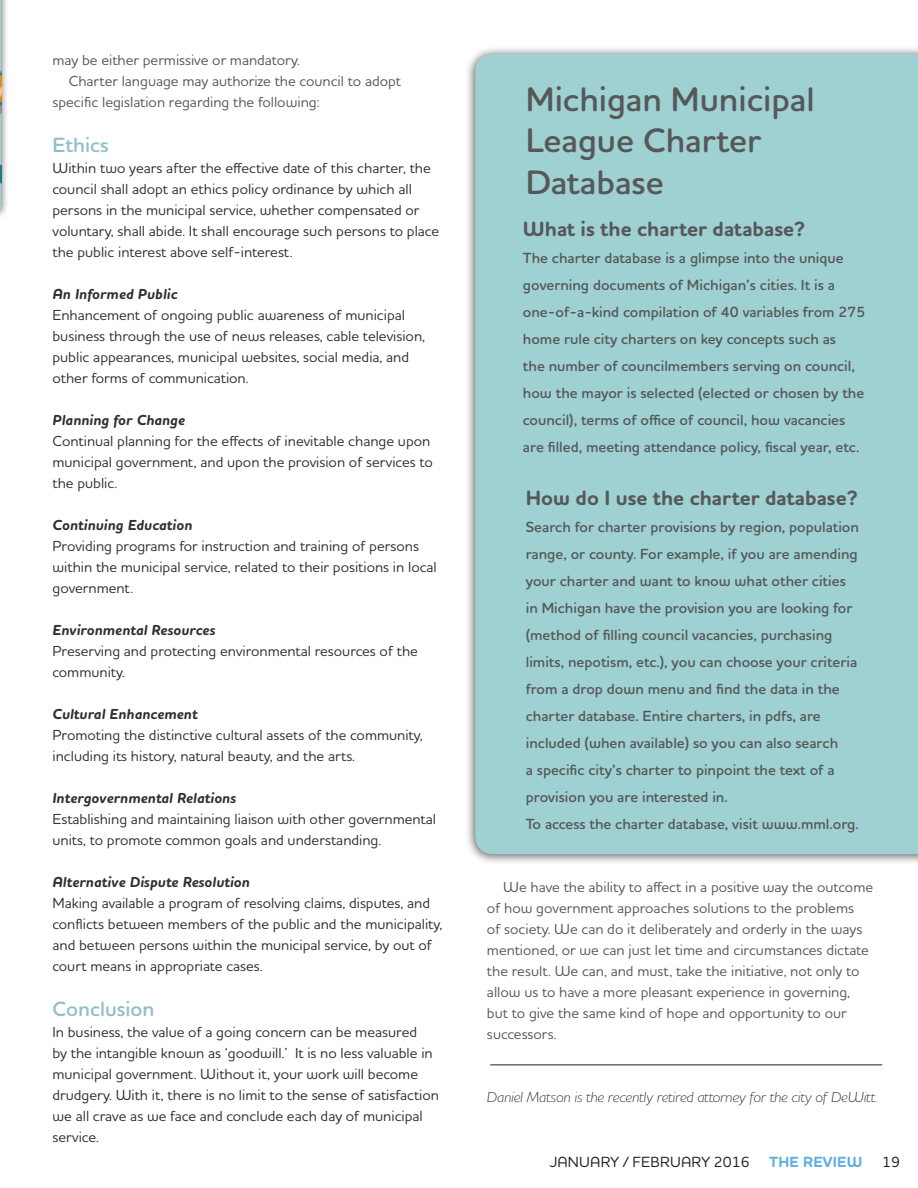
<style>
.page{position:relative;width:918px;height:1188px;background:#fff}
.page>*{position:absolute;margin:0;border:0;box-sizing:border-box;transform-origin:0 0}
.Opening_Paragraph_St{font:600 34.5px/41.4px "Houschka Rounded Alt";color:#57585a}
.Opening_Paragraph_St-2{font:700 21px "Houschka Rounded Alt";color:#57585a}
.t1{font:600 21px "Houschka Rounded Alt";color:#91bfc5}
.Opening_Paragraph_St-3{font:600 15px/27px "Houschka Rounded Alt";color:#57585a}
.t2{font:500 15px "Houschka Rounded Alt";letter-spacing:.005em;color:#231f20}
.t3{font:700 15px "Houschka Rounded Alt";letter-spacing:.015em;color:#60aee0}
.t4{font:500 14.85px/21px "Houschka Rounded Alt";color:#312f30}
.Secondary_Paragraph{font:500 14.85px/21px "Houschka Rounded Alt";color:#57585a}
.t5{font:italic 700 14.85px "Houschka Rounded Alt";color:#312f30}
.t6{font:italic 300 14.85px "Houschka Rounded Alt";letter-spacing:-.01em;color:#312f30}
</style>
<div class="page">
<div style="left:464px;top:45px;width:454px;height:820px;background:#231f20;opacity:.75"></div>
<div style="left:475px;top:54px;width:443px;height:800px;background:#9fd1d2"></div>
<div style="left:0;top:0;width:9px;height:220px;background:#231f20;opacity:.75"></div>
<hr style="left:0;top:0;width:1px;height:210px;background:#9fd1d3">
<svg style="left:0;top:70px;width:1px;height:45px"></svg>
<svg style="left:0;top:164px;width:1px;height:20px"></svg>
<hr style="left:490px;top:1065px;width:392px;height:1px;background:#231f20">
<p class="Secondary_Paragraph" style="left:52px;top:49px;width:249px">may be either permissive or mandatory.</p>
<p class="Secondary_Paragraph" style="left:53px;top:70px;width:350px;text-indent:16px">Charter language may authorize the council to adopt specific legislation regarding the following:</p>
<p class="t1" style="left:52px;top:131px;width:58px">Ethics</p>
<p class="t4" style="left:52px;top:157px;width:388px">Within two years after the effective date of this charter, the council shall adopt an ethics policy ordinance by which all persons in the municipal service, whether compensated or voluntary, shall abide. It shall encourage such persons to place the public interest above self-interest.</p>
<p class="t5" style="left:52px;top:284px;width:127px">An Informed Public</p>
<p class="t4" style="left:52px;top:304px;width:374px">Enhancement of ongoing public awareness of municipal business through the use of news releases, cable television, public appearances, municipal websites, social media, and other forms of communication.</p>
<p class="t5" style="left:52px;top:410px;width:134px">Planning for Change</p>
<p class="t4" style="left:52px;top:430px;width:382px">Continual planning for the effects of inevitable change upon municipal government, and upon the provision of services to the public.</p>
<p class="t5" style="left:52px;top:515px;width:141px">Continuing Education</p>
<p class="t4" style="left:52px;top:535px;width:386px">Providing programs for instruction and training of persons within the municipal service, related to their positions in local government.</p>
<p class="t5" style="left:52px;top:620px;width:165px">Environmental Resources</p>
<p class="t4" style="left:52px;top:640px;width:367px">Preserving and protecting environmental resources of the community.</p>
<p class="t5" style="left:52px;top:704px;width:147px">Cultural Enhancement</p>
<p class="t4" style="left:52px;top:724px;width:372px">Promoting the distinctive cultural assets of the community, including its history, natural beauty, and the arts.</p>
<p class="t5" style="left:52px;top:788px;width:185px">Intergovernmental Relations</p>
<p class="t4" style="left:52px;top:808px;width:385px">Establishing and maintaining liaison with other governmental units, to promote common goals and understanding.</p>
<p class="t5" style="left:52px;top:872px;width:199px">Alternative Dispute Resolution</p>
<p class="t4" style="left:52px;top:892px;width:391px">Making available a program of resolving claims, disputes, and conflicts between members of the public and the municipality, and between persons within the municipal service, by out of court means in appropriate cases.</p>
<p class="t1" style="left:52px;top:995px;width:103px">Conclusion</p>
<p class="t4" style="left:52px;top:1021px;width:388px">In business, the value of a going concern can be measured<br>by the intangible known as ‘goodwill.’ It is no less valuable in municipal government. Without it, your work will become drudgery. With it, there is no limit to the sense of satisfaction we all crave as we face and conclude each day of municipal service.</p>
<p class="Opening_Paragraph_St" style="left:526px;top:78px;width:290px">Michigan Municipal<br>League Charter<br>Database</p>
<p class="Opening_Paragraph_St-2" style="left:523px;top:216px;width:284px">What is the charter database?</p>
<p class="Opening_Paragraph_St-3" style="left:523px;top:245px;width:344px">The charter database is a glimpse into the unique governing documents of Michigan’s cities. It is a one-of-a-kind compilation of 40 variables from 275 home rule city charters on key concepts such as<br>the number of councilmembers serving on council, how the mayor is selected (elected or chosen by the council), terms of office of council, how vacancies are filled, meeting attendance policy, fiscal year, etc.</p>
<p class="Opening_Paragraph_St-2" style="left:526px;top:484px;width:333px">How do I use the charter database?</p>
<p class="Opening_Paragraph_St-3" style="left:526px;top:513px;width:335px">Search for charter provisions by region, population range, or county. For example, if you are amending your charter and want to know what other cities in Michigan have the provision you are looking for (method of filling council vacancies, purchasing limits, nepotism, etc.), you can choose your criteria from a drop down menu and find the data in the charter database. Entire charters, in pdfs, are included (when available) so you can also search<br>a specific city’s charter to pinpoint the text of a provision you are interested in.</p>
<p class="Opening_Paragraph_St-3" style="left:526px;top:810px;width:334px">To access the charter database, visit www.mml.org.</p>
<p class="Secondary_Paragraph" style="left:487px;top:876px;width:388px;text-indent:16px">We have the ability to affect in a positive way the outcome of how government approaches solutions to the problems<br>of society. We can do it deliberately and orderly in the ways mentioned, or we can just let time and circumstances dictate the result. We can, and must, take the initiative, not only to allow us to have a more pleasant experience in governing, but to give the same kind of hope and opportunity to our successors.</p>
<p class="t6" style="left:487px;top:1087px;width:392px">Daniel Matson is the recently retired attorney for the city of DeWitt.</p>
<p class="t2" style="left:550px;top:1152px;width:202px">JANUARY / FEBRUARY 2016</p>
<p class="t3" style="left:769px;top:1152px;width:95px">THE REVIEW</p>
<p class="t2" style="left:882px;top:1152px;width:19px">19</p>
</div>
